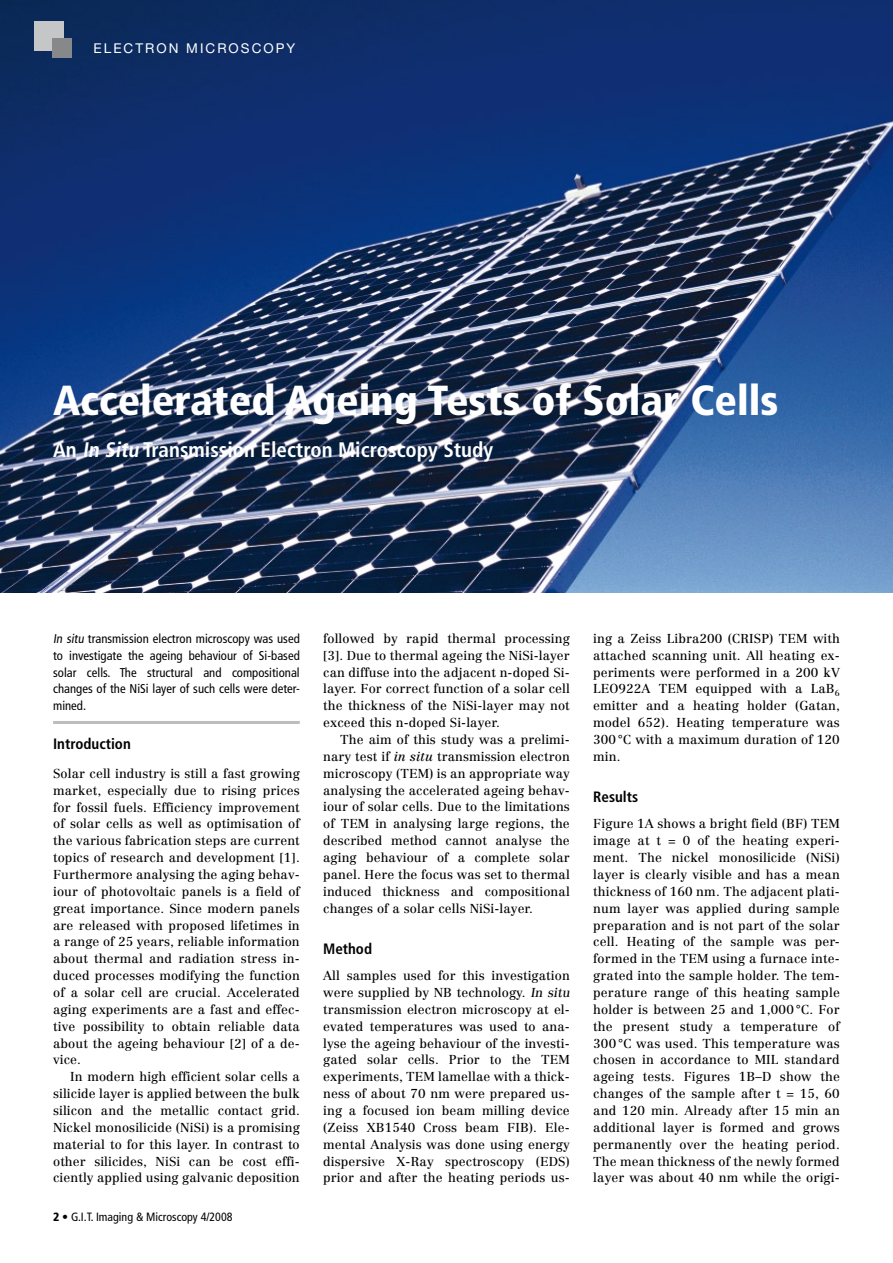
<style>
.page{position:relative;width:893px;height:1263px;background:#fff}
.page>*{position:absolute;margin:0;border:0;box-sizing:border-box;transform-origin:0 0}
.t1{font:900 condensed 42px "Frutiger";color:#fff}
.t2{font:700 condensed 21px "Frutiger";color:#fff}
.t3{font:700 condensed 15px "Frutiger";color:#000}
.t4{font:13.5px "Helvetica Neue";letter-spacing:.15em;color:#fff}
.t5{font:12.75px/16.8px "Centennial";letter-spacing:.01em;color:#000;text-align:justify}
.t6{font:condensed 12.75px/16.8px "Frutiger";color:#000;text-align:justify}
.t7{font:condensed 12px "Frutiger";color:#000}
.s1{font-style:italic}
.s2{font-weight:900}
</style>
<div class="page">
<img style="left:0;top:0;width:893px;height:592px">
<hr style="left:53px;top:721px;width:247px;height:3px;background:#bcbdbf">
<div style="left:34px;top:21px;width:30px;height:30px;background:#c5c6c8"></div>
<div style="left:52px;top:38px;width:19px;height:19px;background:#87888a"></div>
<p class="t4" style="left:94px;top:40px;width:203px">ELE CTRON MICROSCOPY</p>
<h1 class="t1" style="left:53px;top:375px;width:727px">Accelerated Ageing Tests of Solar Cells</h1>
<h2 class="t2" style="left:53px;top:437px;width:441px">An In Situ Transmission Electron Microscopy Study</h2>
<p class="t6" style="left:53px;top:630px;width:248px">In situ transmission electron microscopy was used to investigate the ageing behaviour of Si-based solar cells. The structural and compositional changes of the NiSi layer of such cells were deter&shy;mined.</p>
<p class="t5" style="left:323px;top:630px;width:248px">followed by rapid thermal processing [3]. Due to thermal ageing the NiSi-layer can diffuse into the adjacent n-doped Si&shy;layer. For correct function of a solar cell the thickness of the NiSi-layer may not exceed this n-doped Si-layer.</p>
<p class="t5" style="left:323px;top:731px;width:248px;text-indent:17px">The aim of this study was a prelimi&shy;nary test if <span class="s1">in situ</span> transmission electron microscopy (TEM) is an appropriate way analysing the accelerated ageing behav&shy;iour of solar cells. Due to the limitations of TEM in analysing large regions, the described method cannot analyse the aging behaviour of a complete solar panel. Here the focus was set to thermal induced thickness and compositional changes of a solar cells NiSi-layer.</p>
<p class="t3" style="left:323px;top:940px;width:50px">Method</p>
<p class="t5" style="left:323px;top:967px;width:250px;text-align:left">All samples used for this investigation were supplied by NB technology. In situ transmission electron microscopy at el&shy;evated temperatures was used to ana&shy;lyse the ageing behaviour of the investi&shy;gated solar cells. Prior to the TEM experiments, TEM lamellae with a thick&shy;ness of about 70 nm were prepared us&shy;ing a focused ion beam milling device (Zeiss XB1540 Cross beam FIB). Ele&shy;mental Analysis was done using energy dispersive X-Ray spectroscopy (EDS) prior and after the heating periods us-</p>
<p class="t3" style="left:53px;top:735px;width:79px">Introduction</p>
<p class="t5" style="left:53px;top:765px;width:248px">Solar cell industry is still a fast growing market, especially due to rising prices for fossil fuels. Efficiency improvement of solar cells as well as optimisation of the various fabrication steps are current topics of research and development [1].<br>Furthermore analysing the aging behav&shy;iour of photovoltaic panels is a field of great importance. Since modern panels are released with proposed lifetimes in a range of 25 years, reliable information about thermal and radiation stress in&shy;duced processes modifying the function of a solar cell are crucial. Accelerated aging experiments are a fast and effec&shy;tive possibility to obtain reliable data about the ageing behaviour [2] of a de&shy;vice.</p>
<p class="t5" style="left:53px;top:1068px;width:248px;text-indent:17px">In modern high efficient solar cells a silicide layer is applied between the bulk silicon and the metallic contact grid.<br>Nickel monosilicide (NiSi) is a promising material to for this layer. In contrast to other silicides, NiSi can be cost effi&shy;ciently applied using galvanic deposition</p>
<p class="t7" style="left:53px;top:1210px;width:181px"><span class="s2">2</span> • G.I.T. Imaging &amp; Microscopy 4/2008</p>
<p class="t5" style="left:593px;top:630px;width:248px">ing a Zeiss Libra200 (CRISP) TEM with attached scanning unit. All heating ex&shy;periments were performed in a 200 kV LEO922A TEM equipped with a LaB<sub>6 </sub>emitter and a heating holder (Gatan, model 652). Heating temperature was 300°C with a maximum duration of 120 min.</p>
<p class="t3" style="left:593px;top:788px;width:47px">Results</p>
<p class="t5" style="left:593px;top:815px;width:248px">Figure 1A shows a bright field (BF) TEM image at t = 0 of the heating experi&shy;ment. The nickel monosilicide (NiSi) layer is clearly visible and has a mean thickness of 160 nm. The adjacent plati&shy;num layer was applied during sample preparation and is not part of the solar cell. Heating of the sample was per&shy;formed in the TEM using a furnace inte&shy;grated into the sample holder. The tem&shy;perature range of this heating sample holder is between 25 and 1,000 °C. For the present study a temperature of 300 °C was used. This temperature was chosen in accordance to MIL standard ageing tests. Figures 1B–D show the changes of the sample after t = 15, 60 and 120 min. Already after 15 min an additional layer is formed and grows permanently over the heating period.<br>The mean thickness of the newly formed layer was about 40 nm while the origi-</p>
</div>
